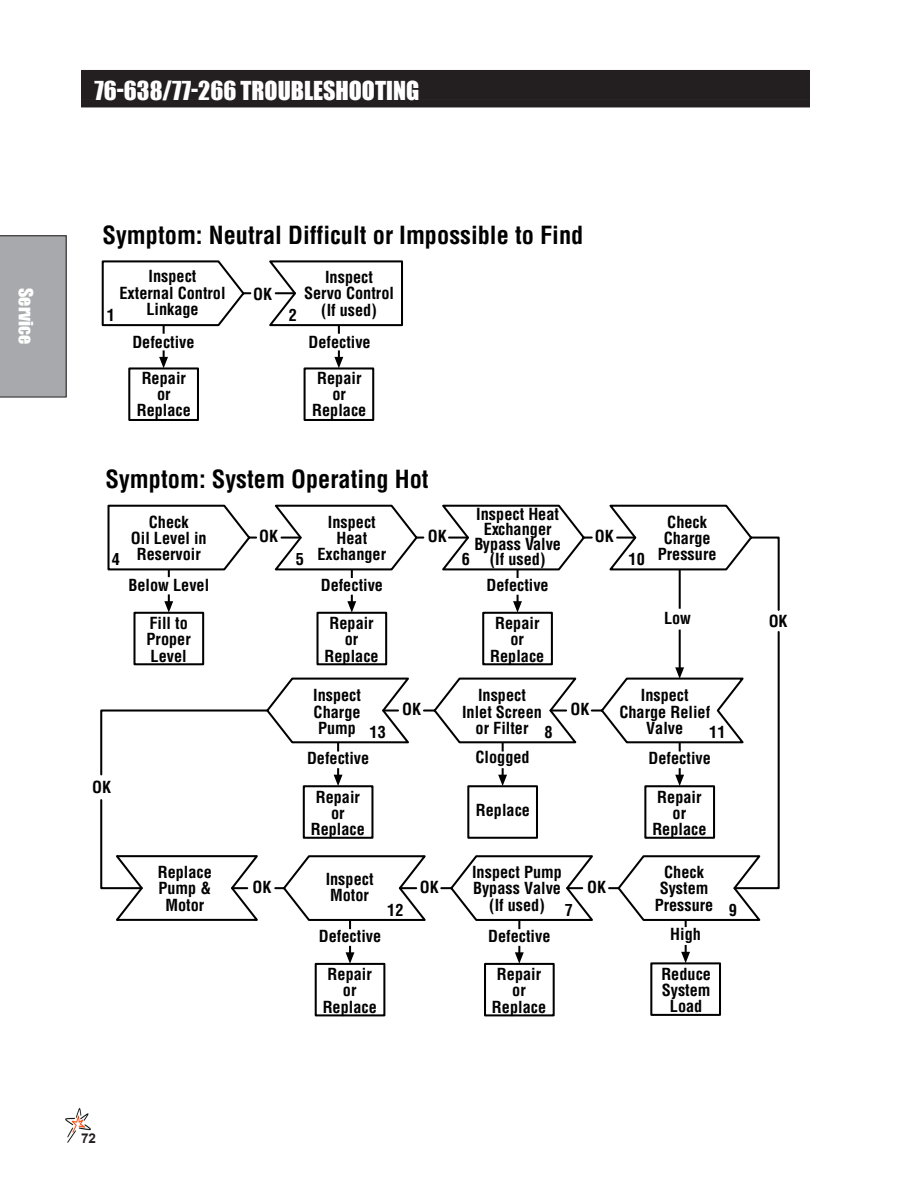
<style>
.page{position:relative;width:918px;height:1188px;background:#fff}
.page>*{position:absolute;margin:0;border:0;box-sizing:border-box;transform-origin:0 0}
.t1{font:700 condensed 24.45px "Helvetica";color:#000}
.Header_Left{font:24px "Impact";color:#fff}
.t2{font:18px "Impact";color:#fff}
.t3{font:700 condensed 16.35px/14.9px "Helvetica";color:#000;text-align:center}
.t4{font:700 condensed 16.2px/16.2px "Helvetica";color:#000;text-align:center}
.t5{font:700 13.5px "Arial";color:#231f20}
</style>
<div class="page">
<img style="left:65px;top:1108px;width:26px;height:35px">
<div style="left:0;top:235px;width:67px;height:162px;background:#a8a9ad"></div>
<div style="left:81px;top:70px;width:729px;height:30px;background:#231f20"></div>
<div style="left:81px;top:100px;width:729px;height:7px;background:#231f20"></div>
<svg style="left:101px;top:260px;width:274px;height:161px"></svg>
<svg style="left:334px;top:350px;width:9px;height:18px"></svg>
<svg style="left:243px;top:292px;width:7px;height:2px"></svg>
<div style="left:128px;top:367px;width:71px;height:54px;border:2px solid #000"></div>
<svg style="left:163px;top:325px;width:2px;height:9px"></svg>
<svg style="left:159px;top:350px;width:9px;height:18px"></svg>
<svg style="left:266px;top:260px;width:137px;height:74px"></svg>
<svg style="left:107px;top:504px;width:654px;height:419px"></svg>
<div style="left:315px;top:963px;width:70px;height:53px;border:2px solid #000"></div>
<svg style="left:349px;top:921px;width:2px;height:8px"></svg>
<svg style="left:346px;top:946px;width:8px;height:18px"></svg>
<div style="left:484px;top:963px;width:71px;height:53px;border:2px solid #000"></div>
<svg style="left:518px;top:921px;width:2px;height:8px"></svg>
<svg style="left:515px;top:946px;width:9px;height:18px"></svg>
<div style="left:650px;top:962px;width:71px;height:54px;border:2px solid #000"></div>
<svg style="left:685px;top:920px;width:2px;height:7px"></svg>
<svg style="left:681px;top:945px;width:9px;height:18px"></svg>
<svg style="left:100px;top:536px;width:680px;height:354px"></svg>
<p class="Header_Left" style="left:94px;top:72px;width:326px">76-638/77-266 TROUBLESHOOTING</p>
<p class="t2" style="left:40px;top:288px;width:58px;rotate:90deg">Service</p>
<p class="t1" style="left:102px;top:220px;width:483px">Symptom: Neutral Difficult or Impossible to Find</p>
<p class="t4" style="left:119px;top:268px;width:108px">Inspect<br>External Control<br>Linkage</p>
<p class="t4" style="left:253px;top:286px;width:20px">OK</p>
<p class="t4" style="left:107px;top:307px;width:10px">1</p>
<p class="t4" style="left:289px;top:307px;width:10px">2</p>
<p class="t4" style="left:132px;top:333px;width:64px">Defective</p>
<p class="t4" style="left:137px;top:370px;width:56px">Repair or<br>Replace</p>
<p class="t4" style="left:304px;top:269px;width:91px">Inspect<br>Servo Control (If used)</p>
<p class="t4" style="left:308px;top:324px;width:64px;line-height:35.4px">Defective<br>Repair</p>
<p class="t4" style="left:312px;top:386px;width:56px">or<br>Replace</p>
<p class="t1" style="left:106px;top:464px;width:325px">Symptom: System Operating Hot</p>
<p class="t3" style="left:475px;top:507px;width:88px">Inspect Heat<br>Exchanger<br>Bypass Valve (If used)</p>
<p class="t4" style="left:131px;top:514px;width:77px">Check<br>Oil Level in<br>Reservoir</p>
<p class="t4" style="left:318px;top:514px;width:70px">Inspect<br>Heat<br>Exchanger</p>
<p class="t4" style="left:259px;top:528px;width:20px">OK</p>
<p class="t4" style="left:428px;top:528px;width:20px">OK</p>
<p class="t4" style="left:595px;top:528px;width:20px">OK</p>
<p class="t4" style="left:112px;top:550px;width:10px">4</p>
<p class="t4" style="left:296px;top:550px;width:10px">5</p>
<p class="t4" style="left:462px;top:550px;width:10px">6</p>
<p class="t4" style="left:128px;top:577px;width:82px">Below Level</p>
<p class="t4" style="left:321px;top:577px;width:64px">Defective</p>
<p class="t4" style="left:325px;top:615px;width:56px">Repair or<br>Replace</p>
<p class="t4" style="left:147px;top:615px;width:46px;text-align:left">Fill to<br>Proper<br>Level</p>
<p class="t4" style="left:486px;top:577px;width:64px">Defective</p>
<p class="t4" style="left:490px;top:615px;width:56px">Repair or<br>Replace</p>
<p class="t4" style="left:629px;top:550px;width:18px">10</p>
<p class="t4" style="left:658px;top:514px;width:60px">Check<br>Charge<br>Pressure</p>
<p class="t4" style="left:664px;top:610px;width:29px">Low</p>
<p class="t4" style="left:769px;top:613px;width:20px">OK</p>
<p class="t4" style="left:92px;top:779px;width:20px">OK</p>
<p class="t5" style="left:81px;top:1129px;width:17px">72</p>
<p class="t4" style="left:313px;top:687px;width:74px;text-align:left">Inspect<br>Charge<br>Pump 13</p>
<p class="t4" style="left:307px;top:750px;width:64px">Defective</p>
<p class="t4" style="left:311px;top:788px;width:56px">Repair or<br>Replace</p>
<p class="t4" style="left:402px;top:701px;width:20px">OK</p>
<p class="t4" style="left:462px;top:687px;width:81px">Inspect<br>Inlet Screen or Filter</p>
<p class="t4" style="left:545px;top:724px;width:10px">8</p>
<p class="t4" style="left:476px;top:749px;width:56px">Clogged</p>
<p class="t4" style="left:476px;top:802px;width:56px">Replace</p>
<p class="t4" style="left:571px;top:701px;width:20px">OK</p>
<p class="t4" style="left:158px;top:864px;width:56px">Replace<br>Pump &amp;<br>Motor</p>
<p class="t4" style="left:472px;top:864px;width:91px">Inspect Pump<br>Bypass Valve (If used)</p>
<p class="t4" style="left:326px;top:871px;width:49px;text-align:left">Inspect<br>Motor</p>
<p class="t4" style="left:252px;top:879px;width:20px">OK</p>
<p class="t4" style="left:420px;top:879px;width:20px">OK</p>
<p class="t4" style="left:387px;top:902px;width:18px">12</p>
<p class="t4" style="left:565px;top:902px;width:10px">7</p>
<p class="t4" style="left:319px;top:928px;width:64px">Defective</p>
<p class="t4" style="left:323px;top:966px;width:56px">Repair or<br>Replace</p>
<p class="t4" style="left:488px;top:928px;width:64px">Defective</p>
<p class="t4" style="left:492px;top:966px;width:56px">Repair or<br>Replace</p>
<p class="t4" style="left:587px;top:879px;width:20px">OK</p>
<p class="t4" style="left:619px;top:687px;width:92px">Inspect<br>Charge Relief<br>Valve</p>
<p class="t4" style="left:709px;top:724px;width:18px">11</p>
<p class="t4" style="left:649px;top:750px;width:64px">Defective</p>
<p class="t4" style="left:652px;top:788px;width:56px">Repair or<br>Replace</p>
<p class="t4" style="left:655px;top:864px;width:60px">Check<br>System<br>Pressure</p>
<p class="t4" style="left:670px;top:926px;width:32px">High</p>
<p class="t4" style="left:661px;top:966px;width:51px">Reduce<br>System<br>Load</p>
<p class="t4" style="left:729px;top:902px;width:10px">9</p>
</div>
